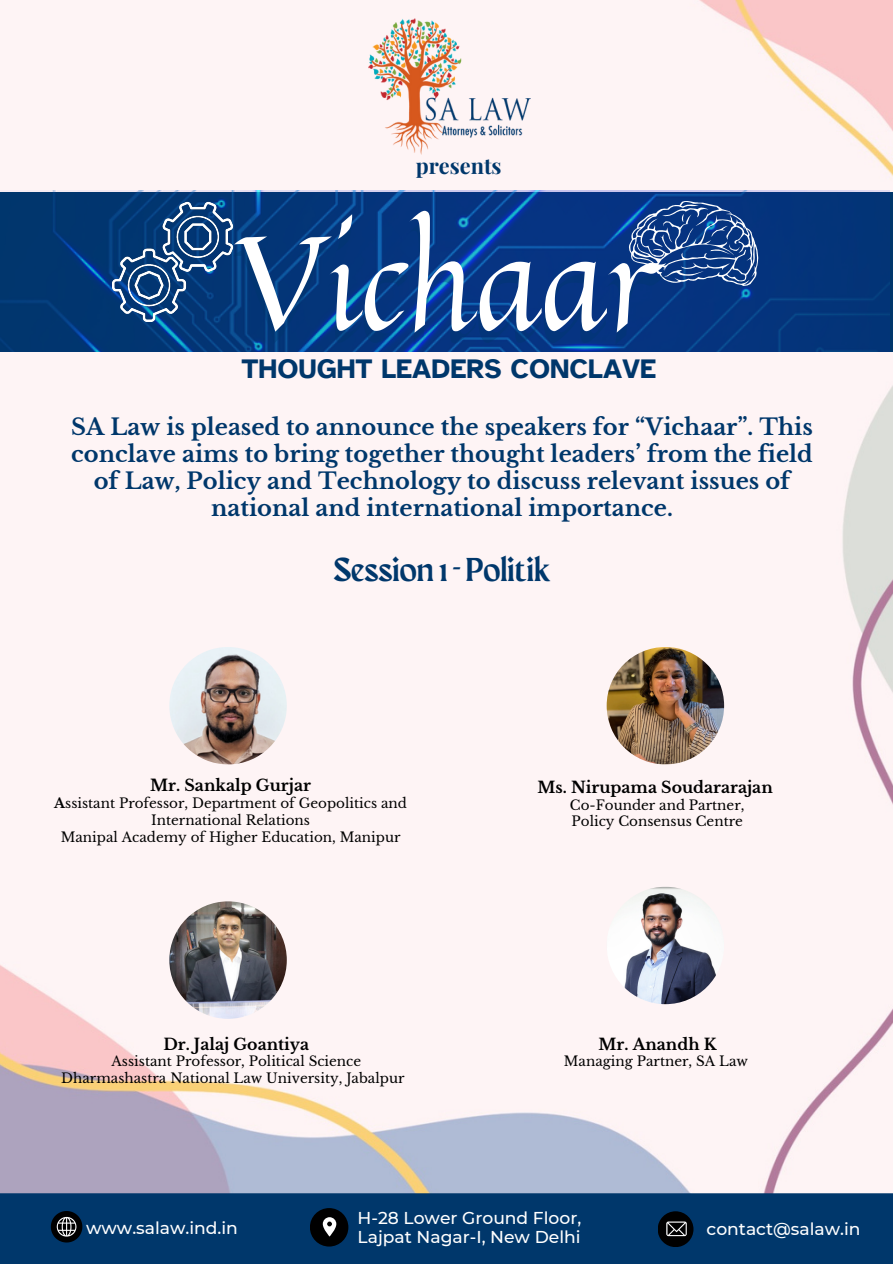
<style>
.page{position:relative;width:893px;height:1264px;background:#fff}
.page>*{position:absolute;margin:0;border:0;box-sizing:border-box;transform-origin:0 0}
.t1{font:132.3px "Quintessential";color:#fff}
.t2{font:33px "Maragsa Display";color:#00376b}
.t3{font:700 27.6px "Atkinson Hyperlegible";color:#00376b}
.t4{font:700 22.5px/26.8px "Libre Baskerville";color:#00376b;text-align:center}
.t5{font:700 21.6px "Playfair Display";color:#00376b}
.t6{font:500 17.1px/19.2px "Montserrat";color:#fff}
.t7{font:700 15.75px "Libre Baskerville";color:#000}
.t8{font:13.5px/16.8px "Libre Baskerville";color:#000;text-align:center}
.s1{font-weight:700}
</style>
<div class="page">
<img style="left:0;top:0;width:892px;height:1193px">
<div style="left:0;top:1193px;width:892px;height:70px;background:#00376b"></div>
<svg style="left:51px;top:1210px;width:31px;height:32px"></svg>
<img style="left:368px;top:19px;width:162px;height:135px">
<div style="left:310px;top:1207px;width:38px;height:39px;background:#000;border-radius:50%"></div>
<div style="left:657px;top:1211px;width:36px;height:36px;background:#000;border-radius:50%"></div>
<svg style="left:666px;top:1221px;width:20px;height:15px"></svg>
<svg style="left:323px;top:1217px;width:13px;height:19px"></svg>
<img style="left:0;top:190px;width:889px;height:161px">
<svg style="left:628px;top:200px;width:130px;height:86px"></svg>
<img style="left:113px;top:200px;width:121px;height:122px">
<img style="left:169px;top:647px;width:118px;height:117px;border-radius:50%">
<img style="left:606px;top:647px;width:118px;height:117px;border-radius:50%">
<img style="left:606px;top:886px;width:118px;height:118px;border-radius:50%">
<img style="left:169px;top:901px;width:118px;height:117px;border-radius:50%">
<h2 class="t5" style="left:416px;top:150px;width:87px">presents</h2>
<p class="t1" style="left:236px;top:178px;width:422px">Vichaar</p>
<h4 class="t3" style="left:241px;top:352px;width:416px">THOUGHT LEADERS CONCLAVE</h4>
<h4 class="t4" style="left:71px;top:414px;width:743px">SA Law is pleased to announce the speakers for “Vichaar”. This conclave aims to bring together thought leaders’ from the field of Law, Policy and Technology to discuss relevant issues of national and international importance.</h4>
<p class="t2" style="left:333px;top:555px;width:218px">Session 1 - Politik</p>
<p class="t7" style="left:150px;top:776px;width:162px">Mr. Sankalp Gurjar</p>
<p class="t8" style="left:54px;top:795px;width:354px"><span class="s1">A</span>ssistant Professor, Department of Geopolitics and<br>International Relations</p>
<h6 class="t8" style="left:61px;top:829px;width:341px">Manipal Academy of Higher Education, Manipur</h6>
<p class="t7" style="left:163px;top:1034px;width:147px">Dr. Jalaj Goantiya</p>
<p class="t8" style="left:111px;top:1053px;width:251px">Assistant Professor, Political Science</p>
<h5 class="t8" style="left:61px;top:1070px;width:345px">Dharmashastra National Law University, Jabalpur</h5>
<p class="t7" style="left:537px;top:777px;width:237px">Ms. Nirupama Soudararajan</p>
<p class="t8" style="left:570px;top:796px;width:176px;text-align:left">Co-Founder and Partner,<br>Policy Consensus Centre</p>
<p class="t7" style="left:598px;top:1034px;width:120px">Mr. Anandh K</p>
<p class="t8" style="left:564px;top:1053px;width:186px">Managing Partner, SA Law</p>
<h3 class="t6" style="left:357px;top:1208px;width:225px">H-28 Lower Ground Floor,<br>Lajpat Nagar-I, New Delhi</h3>
<p class="t6" style="left:86px;top:1218px;width:153px">www.salaw.ind.in</p>
<h1 class="t6" style="left:706px;top:1219px;width:155px">contact@salaw.in</h1>
</div>
